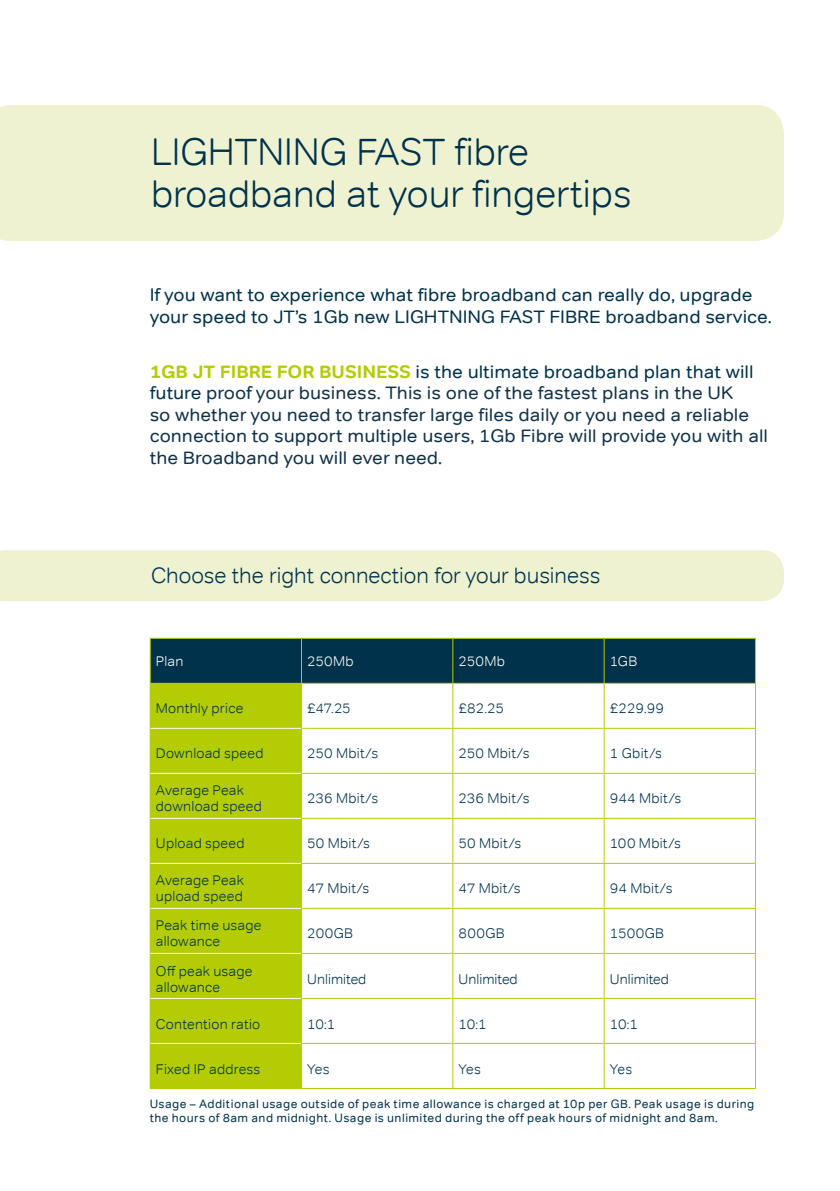
<style>
.page{position:relative;width:840px;height:1191px;background:#fff}
.page>*{position:absolute;margin:0;border:0;box-sizing:border-box;transform-origin:0 0}
.t1{font:300 38px/42px "Tondo";color:#00324c}
.t2{font:300 22px "Tondo";color:#00324c}
.t3{font:18px/21.6px "Tondo";color:#11324b;scale:1.06 1}
.t4{font:18px/21.6px "Tondo";color:#00324c;scale:1.06 1}
.t5{font:300 14px/16px "Tondo";letter-spacing:.015em;color:#00324c}
.t6{font:300 14px "Tondo";letter-spacing:.015em;color:#fff}
.t7{font:12px/14.4px "Tondo";letter-spacing:.035em;color:#00324c}
.s1{font-weight:700;color:#b4cc04}
.s2{color:#00324c}
</style>
<div class="page">
<div style="left:0;top:105px;width:783px;height:136px;background:#eef2d0"></div>
<div style="left:0;top:550px;width:783px;height:51px;background:#eef2d0"></div>
<div style="left:151px;top:639px;width:603px;height:44px;background:#00324c"></div>
<div style="left:151px;top:684px;width:150px;height:404px;background:#b4cc04"></div>
<svg style="left:302px;top:684px;width:452px;height:404px"></svg>
<hr style="left:150px;top:638px;width:151px;height:1px;background:#b4cc04">
<hr style="left:150px;top:639px;width:1px;height:44px;background:#b4cc04">
<hr style="left:301px;top:638px;width:151px;height:1px;background:#b4cc04">
<hr style="left:301px;top:639px;width:1px;height:44px;background:#b4cc04">
<hr style="left:452px;top:638px;width:151px;height:1px;background:#b4cc04">
<hr style="left:452px;top:639px;width:1px;height:44px;background:#b4cc04">
<hr style="left:603px;top:638px;width:152px;height:1px;background:#b4cc04">
<hr style="left:603px;top:639px;width:1px;height:44px;background:#b4cc04">
<hr style="left:754px;top:639px;width:1px;height:44px;background:#b4cc04">
<hr style="left:150px;top:683px;width:151px;height:1px;background:#b4cc04">
<hr style="left:150px;top:684px;width:1px;height:44px;background:#b4cc04">
<hr style="left:301px;top:683px;width:151px;height:1px;background:#b4cc04">
<hr style="left:301px;top:684px;width:1px;height:44px;background:#b4cc04">
<hr style="left:452px;top:683px;width:151px;height:1px;background:#b4cc04">
<hr style="left:452px;top:684px;width:1px;height:44px;background:#b4cc04">
<hr style="left:603px;top:683px;width:152px;height:1px;background:#b4cc04">
<hr style="left:603px;top:684px;width:1px;height:44px;background:#b4cc04">
<hr style="left:754px;top:684px;width:1px;height:44px;background:#b4cc04">
<hr style="left:150px;top:728px;width:1px;height:45px;background:#b4cc04">
<hr style="left:301px;top:728px;width:151px;height:1px;background:#b4cc04">
<hr style="left:301px;top:729px;width:1px;height:44px;background:#b4cc04">
<hr style="left:452px;top:728px;width:151px;height:1px;background:#b4cc04">
<hr style="left:452px;top:729px;width:1px;height:44px;background:#b4cc04">
<hr style="left:603px;top:728px;width:152px;height:1px;background:#b4cc04">
<hr style="left:603px;top:729px;width:1px;height:44px;background:#b4cc04">
<hr style="left:754px;top:729px;width:1px;height:44px;background:#b4cc04">
<hr style="left:150px;top:773px;width:1px;height:45px;background:#b4cc04">
<hr style="left:301px;top:773px;width:151px;height:1px;background:#b4cc04">
<hr style="left:301px;top:774px;width:1px;height:44px;background:#b4cc04">
<hr style="left:452px;top:773px;width:151px;height:1px;background:#b4cc04">
<hr style="left:452px;top:774px;width:1px;height:44px;background:#b4cc04">
<hr style="left:603px;top:773px;width:152px;height:1px;background:#b4cc04">
<hr style="left:603px;top:774px;width:1px;height:44px;background:#b4cc04">
<hr style="left:754px;top:774px;width:1px;height:44px;background:#b4cc04">
<hr style="left:150px;top:818px;width:1px;height:45px;background:#b4cc04">
<hr style="left:301px;top:818px;width:151px;height:1px;background:#b4cc04">
<hr style="left:301px;top:819px;width:1px;height:44px;background:#b4cc04">
<hr style="left:452px;top:818px;width:151px;height:1px;background:#b4cc04">
<hr style="left:452px;top:819px;width:1px;height:44px;background:#b4cc04">
<hr style="left:603px;top:818px;width:152px;height:1px;background:#b4cc04">
<hr style="left:603px;top:819px;width:1px;height:44px;background:#b4cc04">
<hr style="left:754px;top:819px;width:1px;height:44px;background:#b4cc04">
<hr style="left:150px;top:863px;width:1px;height:45px;background:#b4cc04">
<hr style="left:301px;top:863px;width:151px;height:1px;background:#b4cc04">
<hr style="left:301px;top:864px;width:1px;height:44px;background:#b4cc04">
<hr style="left:452px;top:863px;width:151px;height:1px;background:#b4cc04">
<hr style="left:452px;top:864px;width:1px;height:44px;background:#b4cc04">
<hr style="left:603px;top:863px;width:152px;height:1px;background:#b4cc04">
<hr style="left:603px;top:864px;width:1px;height:44px;background:#b4cc04">
<hr style="left:754px;top:864px;width:1px;height:44px;background:#b4cc04">
<hr style="left:150px;top:908px;width:1px;height:45px;background:#b4cc04">
<hr style="left:301px;top:908px;width:151px;height:1px;background:#b4cc04">
<hr style="left:301px;top:909px;width:1px;height:44px;background:#b4cc04">
<hr style="left:452px;top:908px;width:151px;height:1px;background:#b4cc04">
<hr style="left:452px;top:909px;width:1px;height:44px;background:#b4cc04">
<hr style="left:603px;top:908px;width:152px;height:1px;background:#b4cc04">
<hr style="left:603px;top:909px;width:1px;height:44px;background:#b4cc04">
<hr style="left:754px;top:909px;width:1px;height:44px;background:#b4cc04">
<hr style="left:150px;top:953px;width:1px;height:45px;background:#b4cc04">
<hr style="left:301px;top:953px;width:151px;height:1px;background:#b4cc04">
<hr style="left:301px;top:954px;width:1px;height:44px;background:#b4cc04">
<hr style="left:452px;top:953px;width:151px;height:1px;background:#b4cc04">
<hr style="left:452px;top:954px;width:1px;height:44px;background:#b4cc04">
<hr style="left:603px;top:953px;width:152px;height:1px;background:#b4cc04">
<hr style="left:603px;top:954px;width:1px;height:44px;background:#b4cc04">
<hr style="left:754px;top:954px;width:1px;height:44px;background:#b4cc04">
<hr style="left:150px;top:998px;width:1px;height:45px;background:#b4cc04">
<hr style="left:301px;top:998px;width:151px;height:1px;background:#b4cc04">
<hr style="left:301px;top:999px;width:1px;height:44px;background:#b4cc04">
<hr style="left:452px;top:998px;width:151px;height:1px;background:#b4cc04">
<hr style="left:452px;top:999px;width:1px;height:44px;background:#b4cc04">
<hr style="left:603px;top:998px;width:152px;height:1px;background:#b4cc04">
<hr style="left:603px;top:999px;width:1px;height:44px;background:#b4cc04">
<hr style="left:754px;top:999px;width:1px;height:44px;background:#b4cc04">
<hr style="left:150px;top:1043px;width:1px;height:45px;background:#b4cc04">
<hr style="left:301px;top:1043px;width:151px;height:1px;background:#b4cc04">
<hr style="left:301px;top:1044px;width:1px;height:44px;background:#b4cc04">
<hr style="left:452px;top:1043px;width:151px;height:1px;background:#b4cc04">
<hr style="left:452px;top:1044px;width:1px;height:44px;background:#b4cc04">
<hr style="left:603px;top:1043px;width:152px;height:1px;background:#b4cc04">
<hr style="left:603px;top:1044px;width:1px;height:44px;background:#b4cc04">
<hr style="left:754px;top:1044px;width:1px;height:44px;background:#b4cc04">
<hr style="left:150px;top:1088px;width:151px;height:1px;background:#b4cc04">
<hr style="left:301px;top:1088px;width:151px;height:1px;background:#b4cc04">
<hr style="left:452px;top:1088px;width:151px;height:1px;background:#b4cc04">
<hr style="left:603px;top:1088px;width:152px;height:1px;background:#b4cc04">
<hr style="left:151px;top:728px;width:150px;height:1px;background:#fff">
<hr style="left:151px;top:773px;width:150px;height:1px;background:#fff">
<hr style="left:151px;top:818px;width:150px;height:1px;background:#fff">
<hr style="left:151px;top:863px;width:150px;height:1px;background:#fff">
<hr style="left:151px;top:908px;width:150px;height:1px;background:#fff">
<hr style="left:151px;top:953px;width:150px;height:1px;background:#fff">
<hr style="left:151px;top:998px;width:150px;height:1px;background:#fff">
<hr style="left:151px;top:1043px;width:150px;height:1px;background:#fff">
<h1 class="t1" style="left:151px;top:131px;width:481px">LIGHTNING FAST fibre broadband at your fingertips</h1>
<p class="t4" style="left:150px;top:284px;width:588px">If you want to experience what fibre broadband can really do, upgrade your speed to JT’s 1Gb new LIGHTNING FAST FIBRE broadband service.</p>
<p class="t3" style="left:150px;top:360px;width:584px"><span class="s1">1GB JT FIBRE FOR BUSINESS</span> <span class="s2">is the ultimate broadband plan that will future</span> proof your business. This is one of the fastest plans in the UK<br>so whether you need to transfer large files daily or you need a reliable connection to support multiple users, 1Gb Fibre will provide you with all the Broadband you will ever need.</p>
<h2 class="t2" style="left:151px;top:562px;width:450px">Choose the right connection for your business</h2>
<p class="t6" style="left:156px;top:652px;width:29px">Plan</p>
<p class="t6" style="left:307px;top:652px;width:48px">250Mb</p>
<p class="t6" style="left:458px;top:652px;width:48px">250Mb</p>
<p class="t6" style="left:609px;top:652px;width:29px">1GB</p>
<p class="t5" style="left:156px;top:700px;width:89px">Monthly price</p>
<p class="t5" style="left:307px;top:700px;width:45px">£47.25</p>
<p class="t5" style="left:458px;top:700px;width:47px">£82.25</p>
<p class="t5" style="left:609px;top:700px;width:56px">£229.99</p>
<p class="t5" style="left:156px;top:745px;width:109px">Download speed</p>
<p class="t5" style="left:307px;top:745px;width:72px">250 Mbit/s</p>
<p class="t5" style="left:458px;top:745px;width:72px">250 Mbit/s</p>
<p class="t5" style="left:609px;top:745px;width:54px">1 Gbit/s</p>
<p class="t5" style="left:156px;top:782px;width:107px">Average Peak download speed</p>
<p class="t5" style="left:307px;top:790px;width:72px">236 Mbit/s</p>
<p class="t5" style="left:458px;top:790px;width:72px">236 Mbit/s</p>
<p class="t5" style="left:609px;top:790px;width:73px">944 Mbit/s</p>
<p class="t5" style="left:156px;top:835px;width:90px">Upload speed</p>
<p class="t5" style="left:307px;top:835px;width:64px">50 Mbit/s</p>
<p class="t5" style="left:458px;top:835px;width:64px">50 Mbit/s</p>
<p class="t5" style="left:609px;top:835px;width:73px">100 Mbit/s</p>
<p class="t5" style="left:156px;top:872px;width:89px">Average Peak upload speed</p>
<p class="t5" style="left:307px;top:880px;width:64px">47 Mbit/s</p>
<p class="t5" style="left:458px;top:880px;width:64px">47 Mbit/s</p>
<p class="t5" style="left:609px;top:880px;width:64px">94 Mbit/s</p>
<p class="t5" style="left:156px;top:917px;width:107px">Peak time usage allowance</p>
<p class="t5" style="left:307px;top:925px;width:47px">200GB</p>
<p class="t5" style="left:458px;top:925px;width:47px">800GB</p>
<p class="t5" style="left:609px;top:925px;width:56px">1500GB</p>
<p class="t5" style="left:156px;top:962px;width:98px">Off peak usage allowance</p>
<p class="t5" style="left:307px;top:970px;width:61px">Unlimited</p>
<p class="t5" style="left:458px;top:970px;width:61px">Unlimited</p>
<p class="t5" style="left:609px;top:970px;width:61px">Unlimited</p>
<p class="t5" style="left:156px;top:1015px;width:106px">Contention ratio</p>
<p class="t5" style="left:307px;top:1015px;width:30px">10:1</p>
<p class="t5" style="left:458px;top:1015px;width:30px">10:1</p>
<p class="t5" style="left:609px;top:1015px;width:30px">10:1</p>
<p class="t5" style="left:156px;top:1060px;width:106px">Fixed IP address</p>
<p class="t5" style="left:307px;top:1060px;width:24px">Yes</p>
<p class="t5" style="left:458px;top:1060px;width:24px">Yes</p>
<p class="t5" style="left:609px;top:1060px;width:24px">Yes</p>
<p class="t7" style="left:150px;top:1096px;width:606px">Usage – Additional usage outside of peak time allowance is charged at 10p per GB. Peak usage is during the hours of 8am and midnight. Usage is unlimited during the off peak hours of midnight and 8am.</p>
</div>
